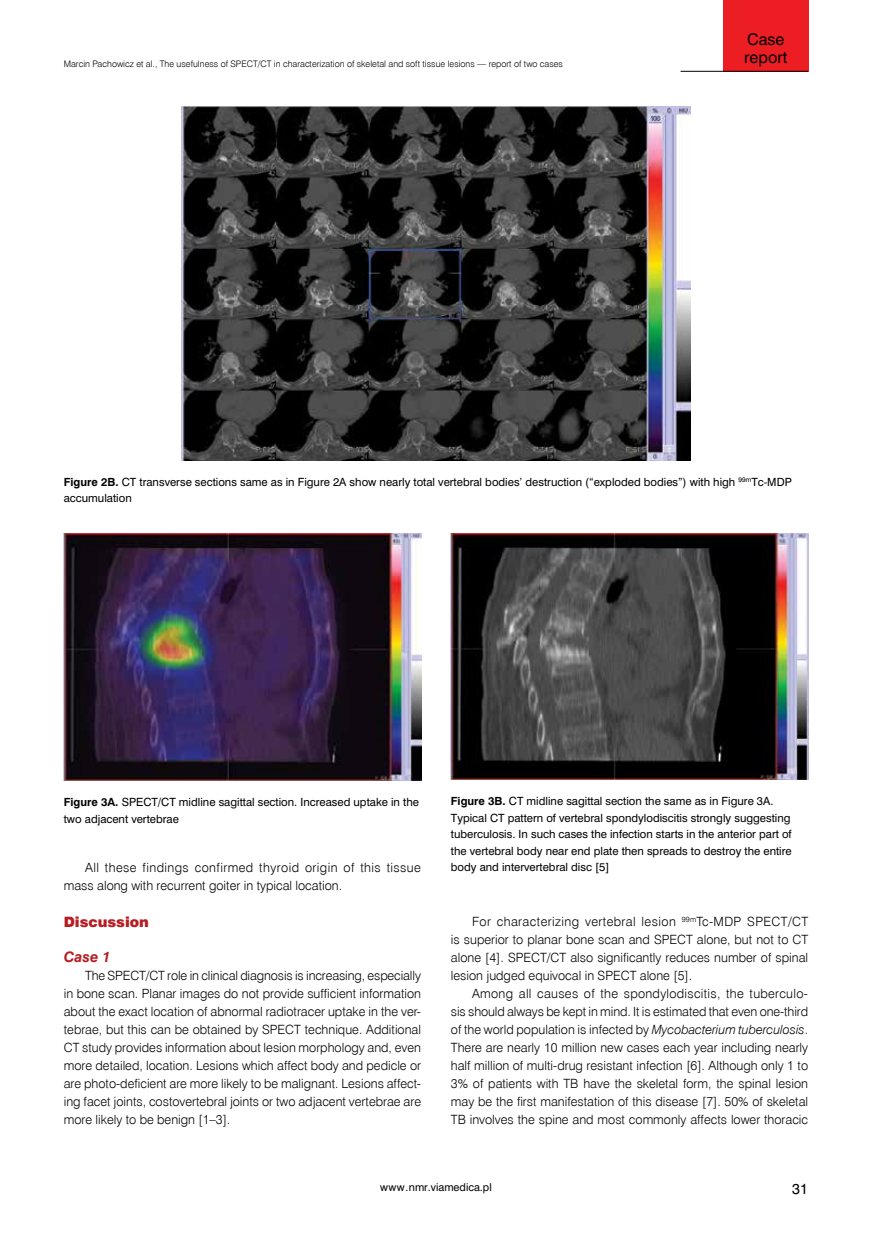
<style>
.page{position:relative;width:872px;height:1234px;background:#fff}
.page>*{position:absolute;margin:0;border:0;box-sizing:border-box;transform-origin:0 0}
.t1{font:15px/18px "Swis 721 PL";color:#000}
.t2{font:14.25px "Swis 721 Blk EU";color:#b61d22}
.t3{font:italic 700 13.5px "Swis 721 PL";color:#b61d22}
.t4{font:13.5px "Swis 721 PL";color:#000}
.t5{font:12.75px/18px "Swis 721 Lt EU";color:#000;text-align:justify}
.t6{font:12.75px/18px "Swis 721 Lt EU";letter-spacing:.03em;color:#000}
.t7{font:10.5px/16.5px "Swis 721 PL";color:#000}
.t8{font:10.05px "Swis 721 PL";color:#000}
.t9{font:9px "Swis 721 Lt EU";color:#000}
.s1{font-weight:700}
.s2{font-style:italic}
</style>
<div class="page">
<div style="left:723px;top:0;width:85px;height:71px;background:#ed1d24"></div>
<hr style="left:680px;top:71px;width:128px;height:1px;background:#000">
<img style="left:181px;top:106px;width:510px;height:354px">
<img style="left:64px;top:533px;width:357px;height:247px">
<img style="left:451px;top:533px;width:357px;height:246px">
<p class="t9" style="left:64px;top:58px;width:501px">Marcin Pachowicz et al., The usefulness of SPECT/CT in characterization of skeletal and soft tissue lesions — report of two cases</p>
<p class="t1" style="left:744px;top:30px;width:45px">Case report</p>
<p class="t7" style="left:64px;top:473px;width:729px"><span class="s1">Figure 2B.</span> CT transverse sections same as in Figure 2A show nearly total vertebral bodies’ destruction (“exploded bodies”) with high <sup>99m</sup>Tc-MDP accumulation</p>
<p class="t7" style="left:64px;top:793px;width:357px"><span class="s1">Figure 3A.</span> SPECT/CT midline sagittal section. Increased uptake in the two adjacent vertebrae</p>
<p class="t7" style="left:451px;top:792px;width:342px"><span class="s1">Figure 3B.</span> CT midline sagittal section the same as in Figure 3A.<br>Typical CT pattern of vertebral spondylodiscitis strongly suggesting tuberculosis. In such cases the infection starts in the anterior part of the vertebral body near end plate then spreads to destroy the entire body and intervertebral disc [5]</p>
<p class="t6" style="left:64px;top:858px;width:359px;text-indent:21px">All these findings confirmed thyroid origin of this tissue mass along with recurrent goiter in typical location.</p>
<p class="t2" style="left:64px;top:912px;width:87px">Discussion</p>
<p class="t3" style="left:64px;top:947px;width:48px">Case 1</p>
<p class="t5" style="left:64px;top:966px;width:359px;text-indent:21px">The SPECT/CT role in clinical diagnosis is increasing, especially in bone scan. Planar images do not provide sufficient information about the exact location of abnormal radiotracer uptake in the ver&shy;tebrae, but this can be obtained by SPECT technique. Additional CT study provides information about lesion morphology and, even more detailed, location. Lesions which affect body and pedicle or are photo-deficient are more likely to be malignant. Lesions affect&shy;ing facet joints, costovertebral joints or two adjacent vertebrae are more likely to be benign [1–3].</p>
<p class="t5" style="left:451px;top:912px;width:359px;text-indent:21px">For characterizing vertebral lesion <sup>99m</sup>Tc-MDP SPECT/CT is superior to planar bone scan and SPECT alone, but not to CT alone [4]. SPECT/CT also significantly reduces number of spinal lesion judged equivocal in SPECT alone [5].</p>
<p class="t5" style="left:451px;top:984px;width:359px;text-indent:21px">Among all causes of the spondylodiscitis, the tuberculo&shy;sis should always be kept in mind. It is estimated that even one-third of the world population is infected by <span class="s2">Mycobacterium tuberculosis</span>.<br>There are nearly 10 million new cases each year including nearly half million of multi-drug resistant infection [6]. Although only 1 to 3% of patients with TB have the skeletal form, the spinal lesion may be the first manifestation of this disease [7]. 50% of skeletal TB involves the spine and most commonly affects lower thoracic</p>
<p class="t8" style="left:380px;top:1180px;width:113px">www.nmr.viamedica.pl</p>
<p class="t4" style="left:792px;top:1179px;width:17px">31</p>
</div>
